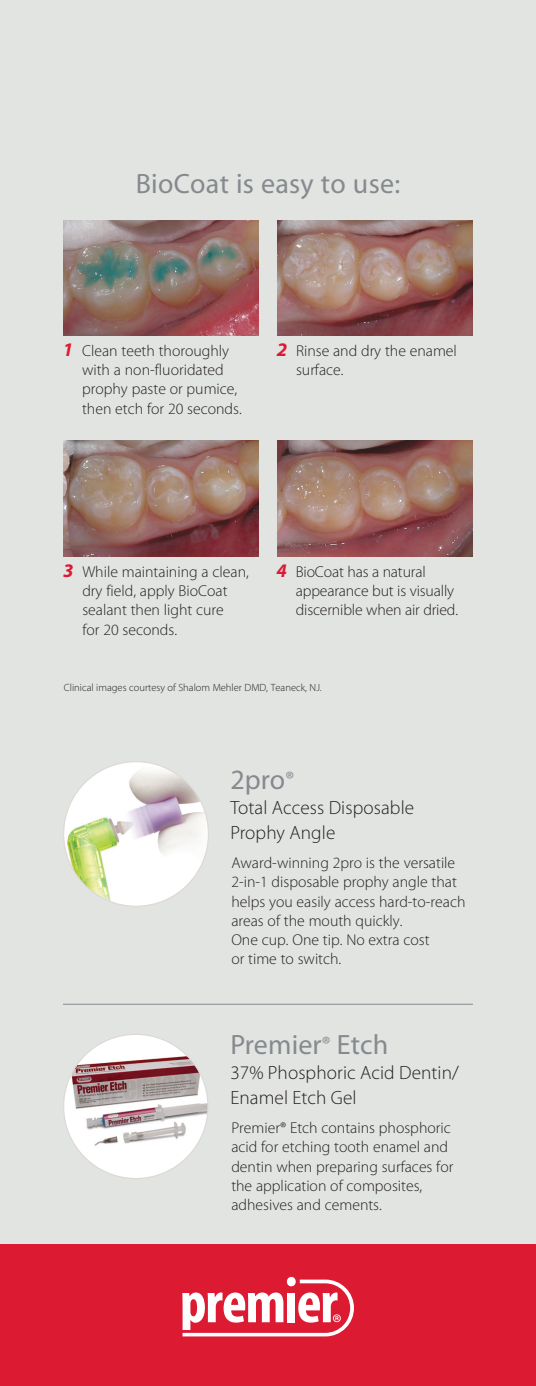
<style>
.page{position:relative;width:536px;height:1386px;background:#fff}
.page>*{position:absolute;margin:0;border:0;box-sizing:border-box;transform-origin:0 0}
.t1{font:28px "Myriad";letter-spacing:.01em;color:#868a8e}
.t2{font:28px "Myriad Pro";letter-spacing:.005em;color:#868a8e}
.t3{font:300 19.25px/25.2px "Myriad Pro";letter-spacing:.005em;color:#231f20}
.t4{font:300 15.75px/19.2px "Myriad Pro";color:#231f20}
.t5{font:300 10.5px "Myriad Pro";color:#231f20}
.s1{font-weight:700;font-style:italic;font-size:19.25px;color:#dc1a32}
.s2{font-size:21px}
</style>
<div class="page">
<div style="left:1px;top:0;width:535px;height:1254px;background:#e2e4e2"></div>
<div style="left:1px;top:1245px;width:535px;height:141px;background:#dc1a32"></div>
<div style="left:287px;top:1277px;width:9px;height:9px;background:#fff;border-radius:50%"></div>
<svg style="left:182px;top:1280px;width:172px;height:56px"></svg>
<img style="left:63px;top:220px;width:195px;height:116px">
<img style="left:277px;top:441px;width:195px;height:115px">
<img style="left:277px;top:220px;width:195px;height:116px">
<img style="left:63px;top:441px;width:195px;height:115px">
<img style="left:64px;top:762px;width:144px;height:144px;border-radius:72px">
<div style="left:64px;top:1034px;width:144px;height:145px;background:#fff;border-radius:50%"></div>
<img style="left:65px;top:1046px;width:143px;height:108px">
<hr style="left:63px;top:1004px;width:409px;height:1px;background:#868a8e">
<h1 class="t1" style="left:136px;top:170px;width:266px">BioCoat is easy to use:</h1>
<p class="t4" style="left:82px;top:341px;width:161px;text-indent:-19px"><span class="s1">1</span> Clean teeth thoroughly with a non-fluoridated prophy paste or pumice, then etch for 20 seconds.</p>
<p class="t4" style="left:296px;top:341px;width:162px;text-indent:-19px"><span class="s1">2</span> Rinse and dry the enamel surface.</p>
<p class="t4" style="left:82px;top:562px;width:168px;text-indent:-19px"><span class="s1">3</span> While maintaining a clean, dry field, apply BioCoat sealant then light cure<br>for 20 seconds.</p>
<p class="t4" style="left:296px;top:562px;width:164px;text-indent:-19px"><span class="s1">4</span> BioCoat has a natural appearance but is visually discernible when air dried.</p>
<p class="t5" style="left:64px;top:682px;width:259px">Clinical images courtesy of Shalom Mehler DMD, Teaneck, NJ.</p>
<h1 class="t2" style="left:230px;top:764px;width:65px">2pro<span class="s2">®</span></h1>
<p class="t3" style="left:230px;top:795px;width:185px">Total Access Disposable<br>Prophy Angle</p>
<p class="t4" style="left:231px;top:854px;width:235px">Award-winning 2pro is the versatile<br>2-in-1 disposable prophy angle that helps you easily access hard-to-reach areas of the mouth quickly.<br>One cup. One tip. No extra cost<br>or time to switch.</p>
<h1 class="t2" style="left:230px;top:1029px;width:159px">Premier<span class="s2">®</span> Etch</h1>
<p class="t3" style="left:230px;top:1060px;width:230px">37% Phosphoric Acid Dentin/<br>Enamel Etch Gel</p>
<p class="t4" style="left:231px;top:1119px;width:223px">Premier® Etch contains phosphoric acid for etching tooth enamel and dentin when preparing surfaces for the application of composites, adhesives and cements.</p>
</div>
